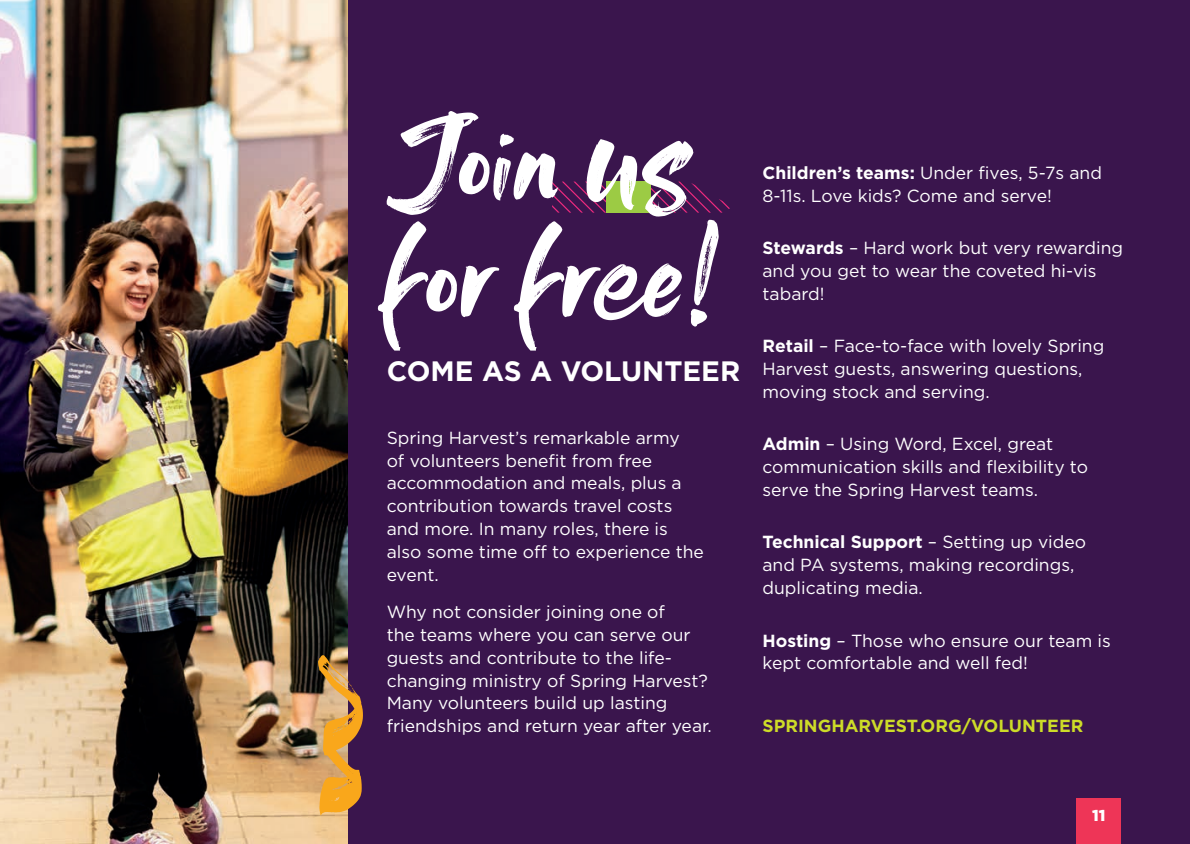
<style>
.page{position:relative;width:1190px;height:844px;background:#fff}
.page>*{position:absolute;margin:0;border:0;box-sizing:border-box;transform-origin:0 0}
.t1{font:97.65px/117.1px "Rocked";color:#fff}
.t2{font:700 28px "Gotham";color:#fff}
.t3{font:17.5px/22.8px "Gotham";color:#fff}
.t4{font:700 17.5px "Gotham";color:#cddc28}
.t5{font:900 15.75px "Gotham";color:#fff}
.s1{font-weight:700}
</style>
<div class="page">
<div style="left:347px;top:0;width:843px;height:843px;background:#3a154d"></div>
<svg style="left:552px;top:181px;width:178px;height:31px"></svg>
<div style="left:606px;top:181px;width:44px;height:31px;background:#9ccb44"></div>
<img style="left:0;top:0;width:347px;height:843px">
<svg style="left:318px;top:654px;width:45px;height:161px"></svg>
<div style="left:1076px;top:798px;width:45px;height:45px;background:#ee3557"></div>
<h1 class="t1" style="left:387px;top:107px;width:338px">Join us for free!</h1>
<h2 class="t2" style="left:387px;top:355px;width:355px">COME AS A VOLUNTEER</h2>
<p class="t3" style="left:387px;top:426px;width:319px">Spring Harvest’s remarkable army<br>of volunteers benefit from free accommodation and meals, plus a contribution towards travel costs and more. In many roles, there is also some time off to experience the event.</p>
<p class="t3" style="left:387px;top:600px;width:327px">Why not consider joining one of<br>the teams where you can serve our guests and contribute to the life&shy;changing ministry of Spring Harvest?<br>Many volunteers build up lasting friendships and return year after year.</p>
<p class="t3" style="left:762px;top:161px;width:341px"><span class="s1">Children’s teams:</span> Under fives, 5-7s and<br>8-11s. Love kids? Come and serve!</p>
<p class="t3" style="left:762px;top:236px;width:362px"><span class="s1">Stewards</span> – Hard work but very rewarding and you get to wear the coveted hi-vis tabard!</p>
<p class="t3" style="left:762px;top:334px;width:343px"><span class="s1">Retail</span> – Face-to-face with lovely Spring<br>Harvest guests, answering questions, moving stock and serving.</p>
<p class="t3" style="left:762px;top:432px;width:327px"><span class="s1">Admin</span> – Using Word, Excel, great communication skills and flexibility to serve the Spring Harvest teams.</p>
<p class="t3" style="left:762px;top:530px;width:325px"><span class="s1">Technical Support</span> – Setting up video and PA systems, making recordings, duplicating media.</p>
<p class="t3" style="left:762px;top:628px;width:350px"><span class="s1">Hosting</span> – Those who ensure our team is kept comfortable and well fed!</p>
<p class="t4" style="left:762px;top:715px;width:322px">SPRINGHARVEST.ORG/VOLUNTEER</p>
<p class="t5" style="left:1092px;top:806px;width:15px">11</p>
</div>
